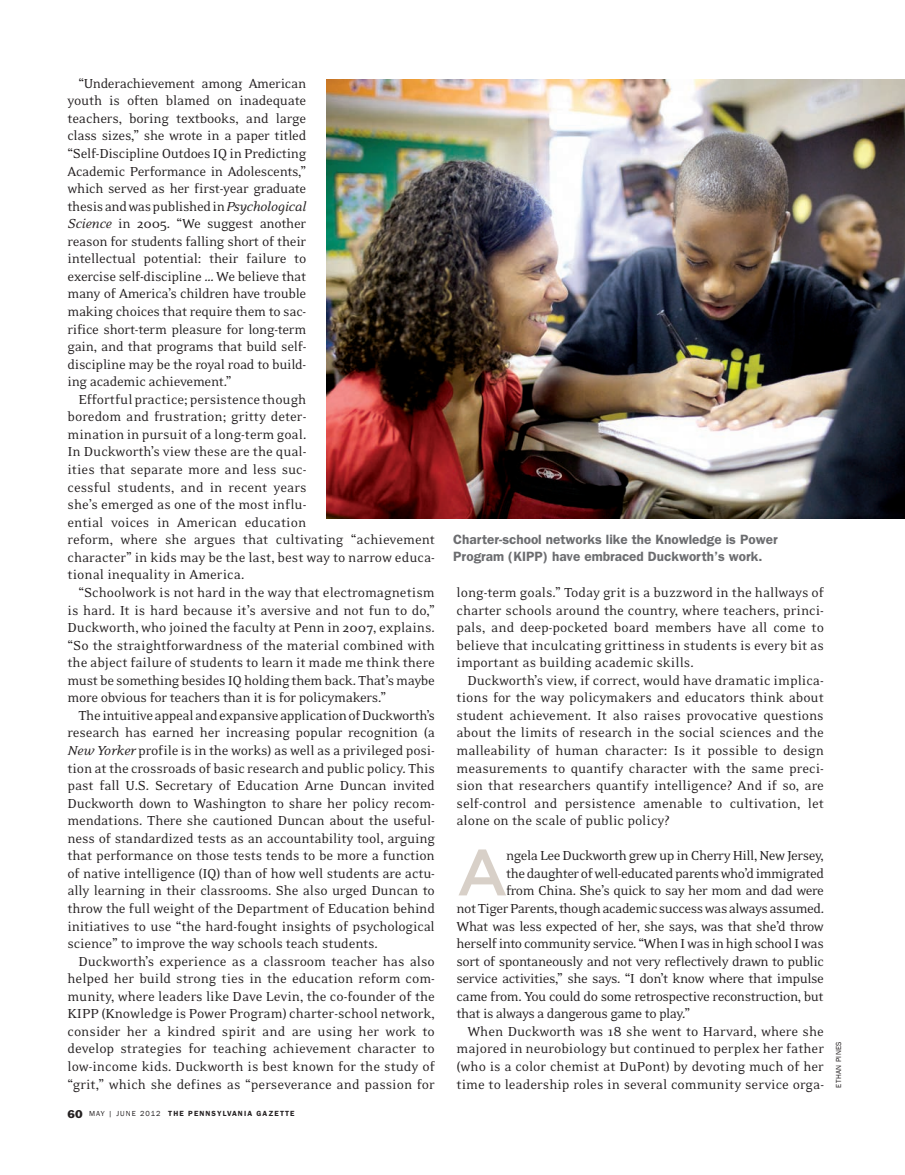
<style>
.page{position:relative;width:905px;height:1175px;background:#fff}
.page>*{position:absolute;margin:0;border:0;box-sizing:border-box;transform-origin:0 0}
.t1{font:500 65.1px "Gotham";color:#d8d0c8}
.t2{font:15px/17.5px "Eidetic Neo";letter-spacing:-.01em;color:#231f20;text-align:justify}
.t3{font:15px "Eidetic Neo";letter-spacing:-.03em;color:#231f20}
.t4{font:15px "Eidetic Neo";letter-spacing:-.04em;color:#231f20}
.t5{font:600 13.5px/16.2px "Franklin Gothic";color:#6c6d70}
.t6{font:600 7.5px "Franklin Gothic";letter-spacing:.145em;color:#231f20}
.t7{font:7.5px "Franklin Gothic";letter-spacing:.05em;color:#231f20}
.s1{font-style:italic}
.s2{font-weight:400;font-size:10.5px}
.s3{font-weight:400}
</style>
<div class="page">
<img style="left:326px;top:80px;width:578px;height:438px">
<p class="t2" style="left:67px;top:76px;width:240px;text-indent:11px">“Underachievement among American youth is often blamed on inadequate teachers, boring textbooks, and large class sizes,” she wrote in a paper titled “Self-Discipline Outdoes IQ in Predicting Academic Performance in Adolescents,” which served as her first-year graduate thesis and was published in <span class="s1">Psychological Science</span> in 2005. “We suggest another reason for students falling short of their intellectual potential: their failure to exercise self-discipline … We believe that many of America’s children have trouble making choices that require them to sac&shy;rifice short-term pleasure for long-term gain, and that programs that build self&shy;discipline may be the royal road to build&shy;ing academic achievement.”</p>
<p class="t2" style="left:67px;top:391px;width:369px;text-align:left;text-indent:11px">Effortful practice; persistence though<br>boredom and frustration; gritty deter-<br>mination in pursuit of a long-term goal.<br>In Duckworth’s view these are the qual-<br>ities that separate more and less suc-<br>cessful students, and in recent years<br>she’s emerged as one of the most influ-<br>ential voices in American education<br>reform, where she argues that cultivating “achievement character” in kids may be the last, best way to narrow educa&shy;tional inequality in America.</p>
<p class="t2" style="left:67px;top:585px;width:369px;text-indent:11px">“Schoolwork is not hard in the way that electromagnetism is hard. It is hard because it’s aversive and not fun to do,” Duckworth, who joined the faculty at Penn in 2007, explains. “So the straightforwardness of the material combined with the abject failure of students to learn it made me think there must be something besides IQ holding them back. That’s maybe more obvious for teachers than it is for policymakers.”</p>
<p class="t2" style="left:67px;top:707px;width:369px;text-indent:11px">The intuitive appeal and expansive application of Duckworth’s research has earned her increasing popular recognition (a <span class="s1">New Yorker</span> profile is in the works) as well as a privileged posi&shy;tion at the crossroads of basic research and public policy. This past fall U.S. Secretary of Education Arne Duncan invited Duckworth down to Washington to share her policy recom&shy;mendations. There she cautioned Duncan about the useful&shy;ness of standardized tests as an accountability tool, arguing that performance on those tests tends to be more a function of native intelligence (IQ) than of how well students are actu&shy;ally learning in their classrooms. She also urged Duncan to throw the full weight of the Department of Education behind initiatives to use “the hard-fought insights of psychological science” to improve the way schools teach students.</p>
<p class="t2" style="left:67px;top:953px;width:369px;text-indent:11px">Duckworth’s experience as a classroom teacher has also helped her build strong ties in the education reform com&shy;munity, where leaders like Dave Levin, the co-founder of the KIPP (Knowledge is Power Program) charter-school network, consider her a kindred spirit and are using her work to develop strategies for teaching achievement character to low-income kids. Duckworth is best known for the study of “grit,” which she defines as “perseverance and passion for</p>
<p class="t6" style="left:68px;top:1110px;width:228px"><span class="s2">60</span> <span class="s3">MAY | JUNE 2012</span> THE PENNSYLVANIA GAZETTE</p>
<p class="t5" style="left:453px;top:533px;width:326px">Charter-school networks like the Knowledge is Power<br>Program (KIPP) have embraced Duckworth’s work.</p>
<p class="t2" style="left:456px;top:585px;width:369px">long-term goals.” Today grit is a buzzword in the hallways of charter schools around the country, where teachers, princi&shy;pals, and deep-pocketed board members have all come to believe that inculcating grittiness in students is every bit as important as building academic skills.</p>
<p class="t2" style="left:456px;top:672px;width:369px;text-indent:11px">Duckworth’s view, if correct, would have dramatic implica&shy;tions for the way policymakers and educators think about student achievement. It also raises provocative questions about the limits of research in the social sciences and the malleability of human character: Is it possible to design measurements to quantify character with the same preci&shy;sion that researchers quantify intelligence? And if so, are self-control and persistence amenable to cultivation, let alone on the scale of public policy?</p>
<h1 class="t1" style="left:456px;top:848px;width:53px">A</h1>
<p class="t3" style="left:506px;top:850px;width:319px">ngela Lee Duckworth grew up in Cherry Hill, New Jersey,</p>
<p class="t3" style="left:506px;top:868px;width:319px">the daughter of well-educated parents who’d immigrated</p>
<p class="t3" style="left:506px;top:885px;width:319px">from China. She’s quick to say her mom and dad were</p>
<p class="t3" style="left:456px;top:903px;width:369px">not Tiger Parents, though academic success was always assumed.</p>
<p class="t3" style="left:456px;top:920px;width:369px">What was less expected of her, she says, was that she’d throw</p>
<p class="t3" style="left:456px;top:938px;width:369px">herself into community service. “When I was in high school I was</p>
<p class="t3" style="left:456px;top:955px;width:369px">sort of spontaneously and not very reflectively drawn to public</p>
<p class="t3" style="left:456px;top:973px;width:369px">service activities,” she says. “I don’t know where that impulse</p>
<p class="t3" style="left:456px;top:990px;width:369px">came from. You could do some retrospective reconstruction, but</p>
<p class="t4" style="left:456px;top:1008px;width:235px">that is always a dangerous game to play.”</p>
<p class="t2" style="left:467px;top:1023px;width:358px">When Duckworth was 18 she went to Harvard, where she</p>
<p class="t2" style="left:456px;top:1041px;width:369px">majored in neurobiology but continued to perplex her father</p>
<p class="t2" style="left:456px;top:1058px;width:369px">(who is a color chemist at DuPont) by devoting much of her</p>
<p class="t2" style="left:456px;top:1076px;width:369px">time to leadership roles in several community service orga-</p>
<p class="t7" style="left:834px;top:1088px;width:48px;rotate:-90deg">ETHAN PINES</p>
</div>
